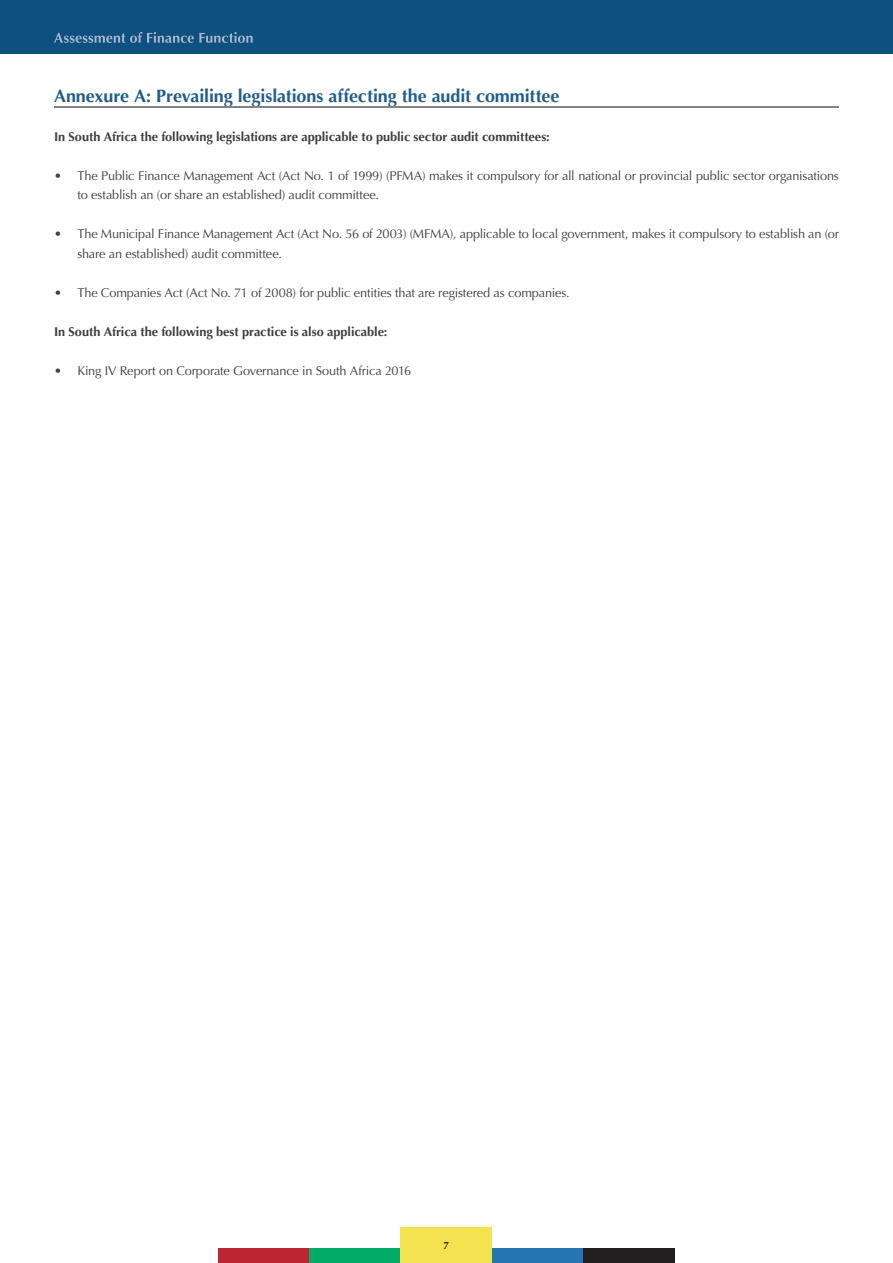
<style>
.page{position:relative;width:893px;height:1263px;background:#fff}
.page>*{position:absolute;margin:0;border:0;box-sizing:border-box;transform-origin:0 0}
.t1{font:700 18px "Optima";letter-spacing:-.005em;color:#235c8a}
.t2{font:12.75px/19.5px "Optima";letter-spacing:-.015em;color:#3e3e3f}
.t3{font:700 12.75px "Optima";letter-spacing:-.005em;color:#3e3e3f}
.t4{font:700 10.5px "Optima";color:#231f20}
</style>
<div class="page">
<div style="left:219px;top:1248px;width:91px;height:15px;background:#bd2530"></div>
<div style="left:310px;top:1248px;width:91px;height:15px;background:#03ad67"></div>
<div style="left:401px;top:1227px;width:91px;height:36px;background:#f4e34f"></div>
<div style="left:492px;top:1248px;width:91px;height:15px;background:#2677b1"></div>
<div style="left:583px;top:1248px;width:91px;height:15px;background:#231f20"></div>
<div style="left:0;top:0;width:893px;height:53px;background:#0e5180"></div>
<svg style="left:54px;top:32px;width:199px;height:11px"></svg>
<hr style="left:54px;top:107px;width:785px;height:1px;background:#808285">
<h1 class="t1" style="left:54px;top:85px;width:507px">Annexure A: Prevailing legislations affecting the audit committee</h1>
<p class="t3" style="left:54px;top:129px;width:497px">In South Africa the following legislations are applicable to public sector audit committees:</p>
<p class="t2" style="left:77px;top:166px;width:763px;text-indent:-23px">• The Public Finance Management Act (Act No. 1 of 1999) (PFMA) makes it compulsory for all national or provincial public sector organisations to establish an (or share an established) audit committee.</p>
<p class="t2" style="left:77px;top:224px;width:763px;text-indent:-23px">• The Municipal Finance Management Act (Act No. 56 of 2003) (MFMA), applicable to local government, makes it compulsory to establish an (or share an established) audit committee.</p>
<p class="t2" style="left:54px;top:283px;width:517px">• The Companies Act (Act No. 71 of 2008) for public entities that are registered as companies.</p>
<p class="t3" style="left:54px;top:324px;width:335px">In South Africa the following best practice is also applicable:</p>
<p class="t2" style="left:54px;top:361px;width:359px">• King IV Report on Corporate Governance in South Africa 2016</p>
<p class="t4" style="left:444px;top:1239px;width:7px">7</p>
</div>
